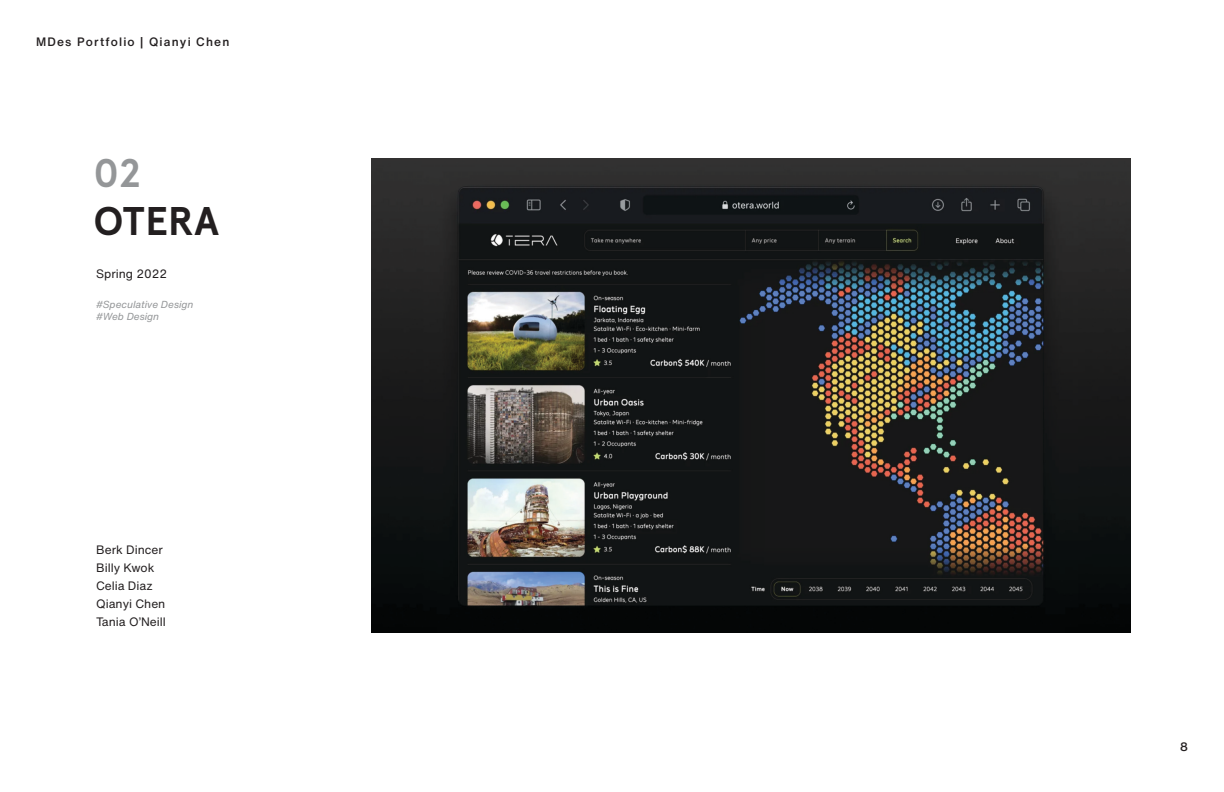
<style>
.page{position:relative;width:1224px;height:792px;background:#fff}
.page>*{position:absolute;margin:0;border:0;box-sizing:border-box;transform-origin:0 0}
.t1{font:700 40px "Apercu";color:#231f20}
.t2{font:700 40px "Apercu";color:#949698}
.t3{font:12px "Helvetica Now Text";color:#231f20}
.t4{font:500 12px "Helvetica Now Text";letter-spacing:.1em;color:#231f20}
.t5{font:italic 10px "Helvetica Now Text";color:#949698}
</style>
<div class="page">
<img style="left:372px;top:159px;width:758px;height:474px">
<p class="t4" style="left:36px;top:33px;width:195px">MDes Portfolio | Qianyi Chen</p>
<p class="t2" style="left:94px;top:149px;width:50px">02</p>
<p class="t1" style="left:94px;top:197px;width:127px">OTERA</p>
<p class="t3" style="left:96px;top:265px;width:73px">Spring 2022</p>
<p class="t5" style="left:96px;top:297px;width:99px">#Speculative Design</p>
<p class="t5" style="left:96px;top:309px;width:65px">#Web Design</p>
<p class="t3" style="left:96px;top:540px;width:68px">Berk Dincer</p>
<p class="t3" style="left:96px;top:558px;width:60px">Billy Kwok</p>
<p class="t3" style="left:96px;top:576px;width:58px">Celia Diaz</p>
<p class="t3" style="left:96px;top:594px;width:71px">Qianyi Chen</p>
<p class="t3" style="left:96px;top:612px;width:71px">Tania O’Neill</p>
<p class="t4" style="left:1180px;top:737px;width:9px">8</p>
</div>
